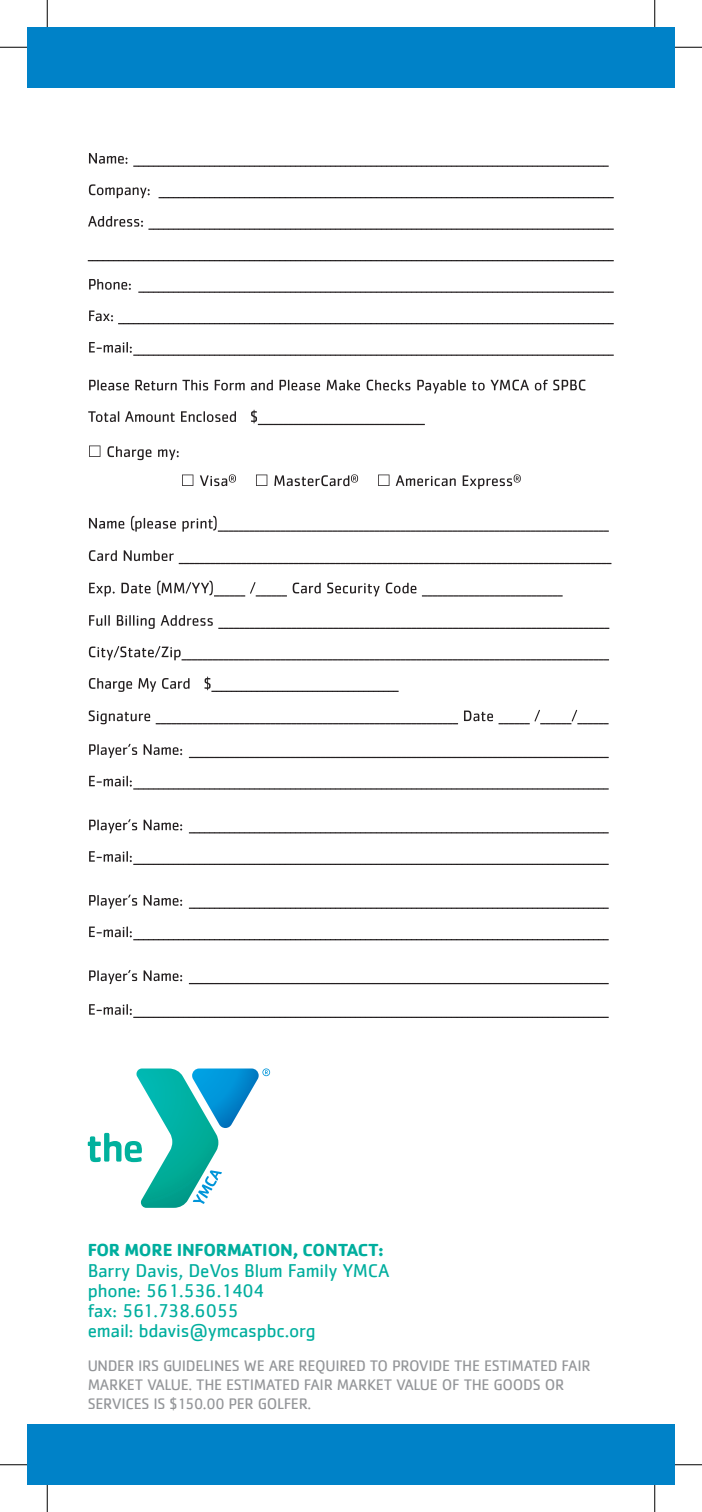
<style>
.page{position:relative;width:702px;height:1512px;background:#fff}
.page>*{position:absolute;margin:0;border:0;box-sizing:border-box;transform-origin:0 0}
.t1{font:19.12px "Cachet";letter-spacing:-.01em;color:#00ae9e}
.t2{font:700 18px "Cachet";letter-spacing:-.01em;color:#00ae9e}
.t3{font:15.75px/18.9px "Cachet";letter-spacing:-.02em;color:#939598}
</style>
<div class="page">
<div style="left:27px;top:27px;width:648px;height:61px;background:#0082c8"></div>
<div style="left:27px;top:1424px;width:648px;height:61px;background:#0082c8"></div>
<svg style="left:88px;top:1068px;width:182px;height:140px"></svg>
<svg style="left:89px;top:342px;width:525px;height:14px"></svg>
<svg style="left:89px;top:310px;width:525px;height:14px"></svg>
<svg style="left:89px;top:279px;width:525px;height:14px"></svg>
<svg style="left:88px;top:260px;width:526px;height:1px"></svg>
<svg style="left:88px;top:216px;width:526px;height:14px"></svg>
<svg style="left:89px;top:184px;width:525px;height:14px"></svg>
<svg style="left:89px;top:153px;width:520px;height:14px"></svg>
<svg style="left:89px;top:1004px;width:520px;height:14px"></svg>
<svg style="left:89px;top:970px;width:520px;height:14px"></svg>
<svg style="left:89px;top:927px;width:520px;height:13px"></svg>
<svg style="left:89px;top:895px;width:520px;height:14px"></svg>
<svg style="left:89px;top:851px;width:520px;height:14px"></svg>
<svg style="left:89px;top:819px;width:520px;height:14px"></svg>
<svg style="left:89px;top:776px;width:520px;height:14px"></svg>
<svg style="left:89px;top:744px;width:520px;height:14px"></svg>
<svg style="left:89px;top:710px;width:520px;height:14px"></svg>
<svg style="left:89px;top:677px;width:310px;height:15px"></svg>
<svg style="left:89px;top:646px;width:520px;height:14px"></svg>
<svg style="left:89px;top:615px;width:520px;height:14px"></svg>
<svg style="left:89px;top:581px;width:474px;height:16px"></svg>
<svg style="left:89px;top:550px;width:522px;height:14px"></svg>
<svg style="left:89px;top:516px;width:520px;height:16px"></svg>
<svg style="left:396px;top:474px;width:125px;height:15px"></svg>
<svg style="left:378px;top:475px;width:11px;height:11px"></svg>
<svg style="left:182px;top:474px;width:176px;height:12px"></svg>
<svg style="left:89px;top:446px;width:90px;height:14px"></svg>
<svg style="left:88px;top:410px;width:337px;height:15px"></svg>
<svg style="left:89px;top:380px;width:496px;height:13px"></svg>
<svg style="left:0;top:47px;width:27px;height:1px"></svg>
<svg style="left:675px;top:47px;width:27px;height:1px"></svg>
<svg style="left:0;top:1464px;width:27px;height:1px"></svg>
<svg style="left:675px;top:1464px;width:27px;height:1px"></svg>
<svg style="left:47px;top:0;width:1px;height:27px"></svg>
<svg style="left:47px;top:1485px;width:1px;height:27px"></svg>
<svg style="left:654px;top:0;width:1px;height:27px"></svg>
<svg style="left:654px;top:1485px;width:1px;height:27px"></svg>
<p class="t2" style="left:88px;top:1239px;width:298px">FOR MORE INFORMATION, CONTACT:</p>
<p class="t1" style="left:88px;top:1259px;width:303px">Barry Davis, DeVos Blum Family YMCA</p>
<p class="t1" style="left:88px;top:1279px;width:178px">phone: 561.536.1404</p>
<p class="t1" style="left:88px;top:1300px;width:152px">fax: 561.738.6055</p>
<p class="t1" style="left:88px;top:1320px;width:229px">email: bdavis@ymcaspbc.org</p>
<p class="t3" style="left:88px;top:1356px;width:504px">UNDER IRS GUIDELINES WE ARE REQUIRED TO PROVIDE THE ESTIMATED FAIR<br>MARKET VALUE. THE ESTIMATED FAIR MARKET VALUE OF THE GOODS OR<br>SERVICES IS $150.00 PER GOLFER.</p>
</div>
